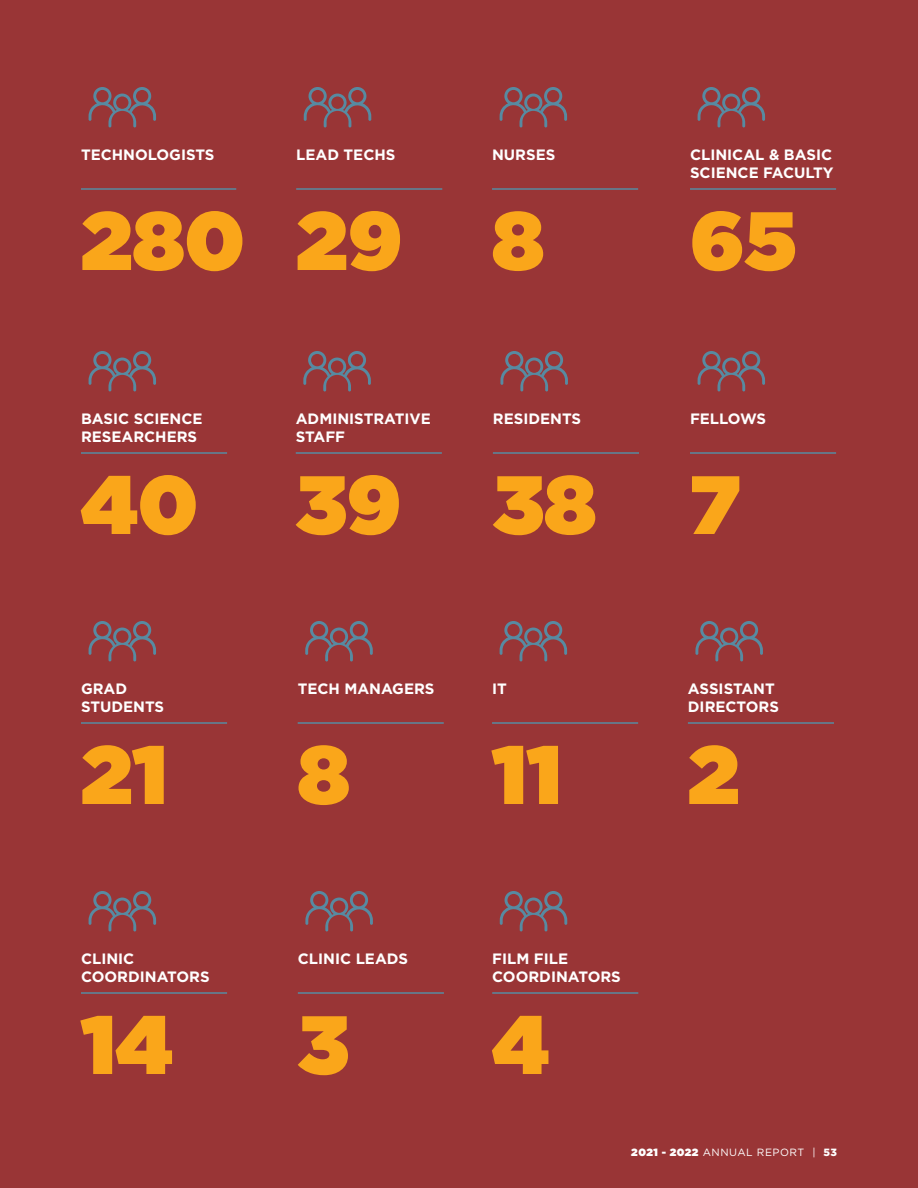
<style>
.page{position:relative;width:918px;height:1188px;background:#993536}
.page>*{position:absolute;margin:0;border:0;box-sizing:border-box;transform-origin:0 0}
.t1{font:900 82.5px "Gotham";color:#faa61a}
.t2{font:700 15px/18px "Gotham";color:#fff}
.t3{font:10.5px "Gotham";letter-spacing:.05em;color:#fff}
.s1{font-weight:900}
</style>
<div class="page">
<svg style="left:89px;top:87px;width:67px;height:40px"></svg>
<hr style="left:81px;top:188px;width:155px;height:2px;background:#578aa1">
<svg style="left:304px;top:87px;width:67px;height:41px"></svg>
<hr style="left:296px;top:188px;width:146px;height:2px;background:#578aa1">
<svg style="left:500px;top:87px;width:67px;height:40px"></svg>
<hr style="left:492px;top:188px;width:146px;height:2px;background:#578aa1">
<svg style="left:698px;top:87px;width:67px;height:40px"></svg>
<hr style="left:690px;top:188px;width:146px;height:2px;background:#578aa1">
<svg style="left:89px;top:351px;width:67px;height:40px"></svg>
<hr style="left:81px;top:452px;width:146px;height:2px;background:#578aa1">
<svg style="left:303px;top:351px;width:68px;height:41px"></svg>
<hr style="left:296px;top:452px;width:146px;height:2px;background:#578aa1">
<svg style="left:500px;top:351px;width:68px;height:40px"></svg>
<hr style="left:493px;top:452px;width:146px;height:2px;background:#578aa1">
<svg style="left:698px;top:351px;width:67px;height:40px"></svg>
<hr style="left:690px;top:452px;width:146px;height:2px;background:#578aa1">
<svg style="left:89px;top:621px;width:67px;height:40px"></svg>
<hr style="left:81px;top:722px;width:146px;height:2px;background:#578aa1">
<svg style="left:305px;top:621px;width:68px;height:41px"></svg>
<hr style="left:298px;top:722px;width:146px;height:2px;background:#578aa1">
<svg style="left:500px;top:621px;width:67px;height:40px"></svg>
<hr style="left:492px;top:722px;width:146px;height:2px;background:#578aa1">
<svg style="left:695px;top:621px;width:68px;height:40px"></svg>
<hr style="left:688px;top:722px;width:146px;height:2px;background:#578aa1">
<svg style="left:89px;top:891px;width:67px;height:41px"></svg>
<hr style="left:81px;top:992px;width:146px;height:2px;background:#578aa1">
<svg style="left:305px;top:891px;width:68px;height:40px"></svg>
<hr style="left:298px;top:992px;width:146px;height:2px;background:#578aa1">
<svg style="left:500px;top:891px;width:67px;height:40px"></svg>
<hr style="left:492px;top:992px;width:146px;height:2px;background:#578aa1">
<p class="t2" style="left:81px;top:146px;width:135px">TECHNOLOGISTS</p>
<h1 class="t1" style="left:81px;top:193px;width:165px">280</h1>
<p class="t2" style="left:296px;top:146px;width:101px">LEAD TECHS</p>
<h1 class="t1" style="left:296px;top:193px;width:108px">29</h1>
<p class="t2" style="left:81px;top:410px;width:123px">BASIC SCIENCE<br>RESEARCHERS</p>
<h1 class="t1" style="left:81px;top:457px;width:119px">40</h1>
<p class="t2" style="left:296px;top:410px;width:137px">ADMINISTRATIVE<br>STAFF</p>
<h1 class="t1" style="left:296px;top:457px;width:107px">39</h1>
<p class="t2" style="left:492px;top:146px;width:65px">NURSES</p>
<h1 class="t1" style="left:492px;top:193px;width:53px">8</h1>
<p class="t2" style="left:493px;top:410px;width:90px">RESIDENTS</p>
<h1 class="t1" style="left:493px;top:457px;width:105px">38</h1>
<p class="t2" style="left:81px;top:680px;width:85px">GRAD<br>STUDENTS</p>
<h1 class="t1" style="left:81px;top:727px;width:88px">21</h1>
<p class="t2" style="left:298px;top:680px;width:138px">TECH MANAGERS</p>
<h1 class="t1" style="left:298px;top:727px;width:53px">8</h1>
<p class="t2" style="left:492px;top:680px;width:16px">IT</p>
<h1 class="t1" style="left:492px;top:727px;width:71px">11</h1>
<p class="t2" style="left:690px;top:146px;width:145px">CLINICAL &amp; BASIC<br>SCIENCE FACULTY</p>
<h1 class="t1" style="left:690px;top:193px;width:108px">65</h1>
<p class="t2" style="left:690px;top:410px;width:78px">FELLOWS</p>
<h1 class="t1" style="left:690px;top:457px;width:52px">7</h1>
<p class="t2" style="left:688px;top:680px;width:93px">ASSISTANT<br>DIRECTORS</p>
<h1 class="t1" style="left:688px;top:727px;width:53px">2</h1>
<p class="t2" style="left:81px;top:950px;width:130px">CLINIC<br>COORDINATORS</p>
<h1 class="t1" style="left:81px;top:997px;width:93px">14</h1>
<p class="t2" style="left:298px;top:950px;width:112px">CLINIC LEADS</p>
<h1 class="t1" style="left:298px;top:997px;width:53px">3</h1>
<p class="t2" style="left:492px;top:950px;width:130px">FILM FILE<br>COORDINATORS</p>
<h1 class="t1" style="left:492px;top:997px;width:58px">4</h1>
<p class="t3" style="left:631px;top:1145px;width:207px"><span class="s1">2021 - 2022</span> ANNUAL REPORT | <span class="s1">53</span></p>
</div>
